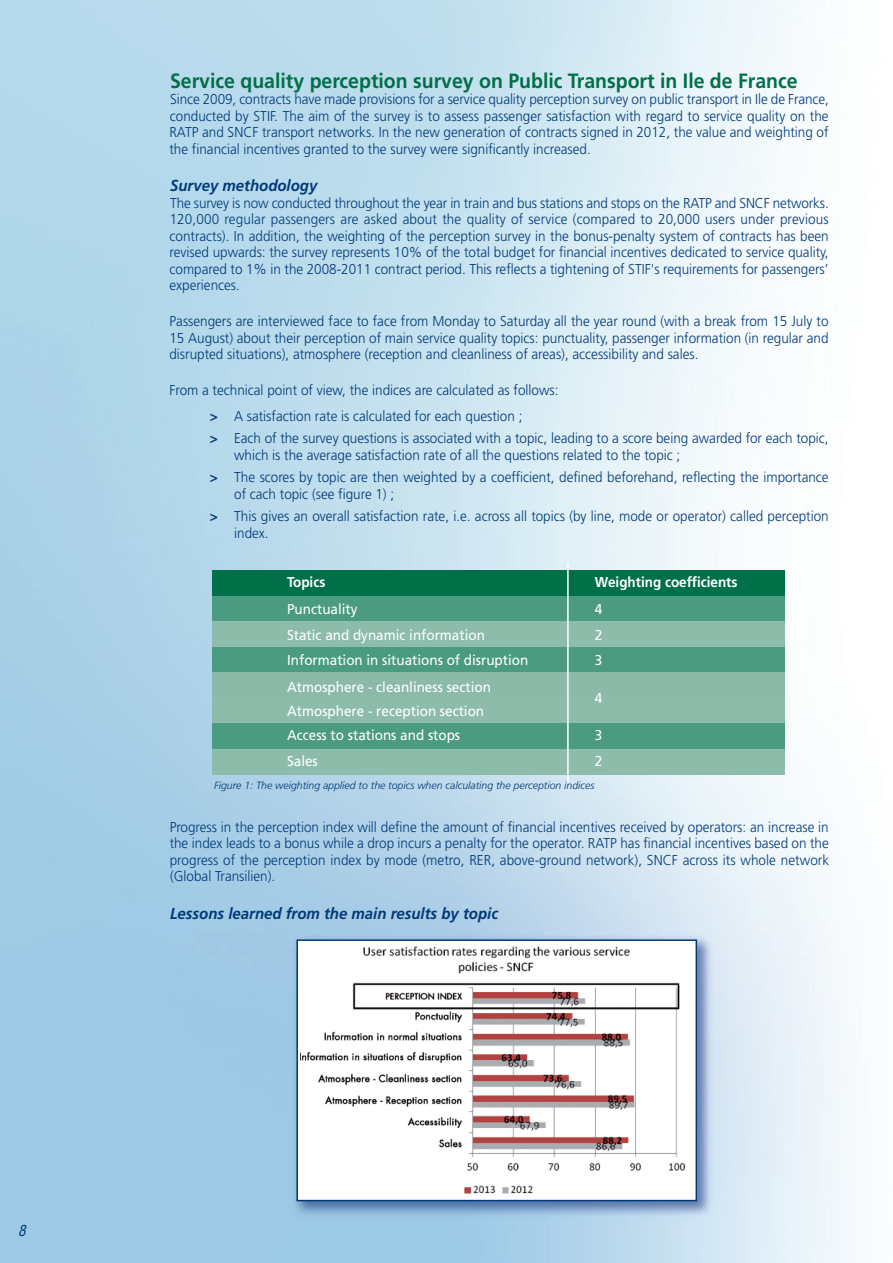
<style>
.page{position:relative;width:893px;height:1263px;background:#fff}
.page>*{position:absolute;margin:0;border:0;box-sizing:border-box;transform-origin:0 0}
.t1{font:700 20.7px "Frutiger";color:#007049;scale:.94 1}
.t2{font:italic 700 15.9px "Frutiger";color:#013978;scale:.94 1}
.t3{font:italic condensed 15px "Helvetica";color:#013978}
.t4{font:300 14.25px/16.5px "Frutiger";color:#013978;text-align:justify;scale:.94 1}
.t5{font:14.25px/24px "Frutiger";color:#fff;scale:.94 1}
.t6{font:700 14.25px "Frutiger";color:#fff;scale:.94 1}
.t7{font:italic 300 10.5px "Frutiger";color:#013978}
.s1{font-weight:700}
</style>
<div class="page">
<img style="left:0;top:0;width:855px;height:1263px">
<div style="left:213px;top:570px;width:572px;height:26px;background:#007049"></div>
<div style="left:213px;top:596px;width:572px;height:25px;background:#4b9b81"></div>
<div style="left:213px;top:621px;width:572px;height:26px;background:#8ebcab"></div>
<div style="left:213px;top:647px;width:572px;height:25px;background:#4b9b81"></div>
<div style="left:213px;top:672px;width:572px;height:26px;background:#8cbaa9"></div>
<div style="left:213px;top:697px;width:572px;height:26px;background:#8ebcab"></div>
<div style="left:213px;top:723px;width:572px;height:26px;background:#4b9b81"></div>
<div style="left:213px;top:749px;width:572px;height:25px;background:#8ebcab"></div>
<hr style="left:567px;top:562px;width:2px;height:220px;background:#fff">
<img style="left:289px;top:933px;width:428px;height:288px">
<img style="left:301px;top:942px;width:392px;height:256px">
<div style="left:296px;top:939px;width:401px;height:262px;border:2px solid #013978"></div>
<p class="t3" style="left:18px;top:1222px;width:9px">8</p>
<h1 class="t1" style="left:170px;top:72px;width:669px">Service quality perception survey on Public Transport in Ile de France</h1>
<p class="t4" style="left:169px;top:92px;width:703px">Since 2009, contracts have made provisions for a service quality perception survey on public transport in Ile de France, conducted by STIF. The aim of the survey is to assess passenger satisfaction with regard to service quality on the RATP and SNCF transport networks. In the new generation of contracts signed in 2012, the value and weighting of the financial incentives granted to the survey were significantly increased.</p>
<p class="t2" style="left:170px;top:179px;width:158px">Survey methodology</p>
<p class="t4" style="left:169px;top:196px;width:703px">The survey is now conducted throughout the year in train and bus stations and stops on the RATP and SNCF networks.<br>120,000 regular passengers are asked about the quality of service (compared to 20,000 users under previous contracts). In addition, the weighting of the perception survey in the bonus-penalty system of contracts has been revised upwards: the survey represents 10% of the total budget for financial incentives dedicated to service quality, compared to 1% in the 2008-2011 contract period. This reflects a tightening of STIF's requirements for passengers’ experiences.</p>
<p class="t4" style="left:169px;top:314px;width:703px">Passengers are interviewed face to face from Monday to Saturday all the year round (with a break from 15 July to 15 August) about their perception of main service quality topics: punctuality, passenger information (in regular and disrupted situations), atmosphere (reception and cleanliness of areas), accessibility and sales.</p>
<p class="t4" style="left:169px;top:379px;width:415px;line-height:25.5px;text-align:center">From a technical point of view, the indices are calculated as follows: <span class="s1">&gt;</span> A satisfaction rate is calculated for each question ;</p>
<p class="t4" style="left:234px;top:431px;width:634px;text-indent:-24px"><span class="s1">&gt;</span> Each of the survey questions is associated with a topic, leading to a score being awarded for each topic, which is the average satisfaction rate of all the questions related to the topic ;</p>
<p class="t4" style="left:234px;top:470px;width:634px;text-indent:-24px"><span class="s1">&gt;</span> The scores by topic are then weighted by a coefficient, defined beforehand, reflecting the importance of cach topic (see figure 1) ;</p>
<p class="t4" style="left:234px;top:509px;width:634px;text-indent:-24px"><span class="s1">&gt;</span> This gives an overall satisfaction rate, i.e. across all topics (by line, mode or operator) called perception index.</p>
<p class="t6" style="left:287px;top:577px;width:42px">Topics</p>
<p class="t6" style="left:595px;top:577px;width:153px">Weighting coefficients</p>
<p class="t5" style="left:287px;top:598px;width:76px">Punctuality</p>
<p class="t5" style="left:595px;top:598px;width:9px">4</p>
<p class="t5" style="left:287px;top:624px;width:212px">Static and dynamic information</p>
<p class="t5" style="left:595px;top:624px;width:9px">2</p>
<p class="t5" style="left:287px;top:649px;width:258px">Information in situations of disruption</p>
<p class="t5" style="left:595px;top:649px;width:9px">3</p>
<p class="t5" style="left:287px;top:676px;width:218px">Atmosphere - cleanliness section</p>
<p class="t5" style="left:595px;top:687px;width:9px">4</p>
<p class="t5" style="left:287px;top:700px;width:211px">Atmosphere - reception section<br>Access to stations and stops</p>
<p class="t5" style="left:595px;top:724px;width:9px">3</p>
<p class="t5" style="left:287px;top:750px;width:34px">Sales</p>
<p class="t5" style="left:595px;top:750px;width:9px">2</p>
<p class="t7" style="left:214px;top:781px;width:382px">Figure 1: The weighting applied to the topics when calculating the perception indices</p>
<p class="t4" style="left:170px;top:820px;width:703px">Progress in the perception index will define the amount of financial incentives received by operators: an increase in the index leads to a bonus while a drop incurs a penalty for the operator. RATP has financial incentives based on the progress of the perception index by mode (metro, RER, above-ground network), SNCF across its whole network (Global Transilien).</p>
<p class="t2" style="left:170px;top:907px;width:350px">Lessons learned from the main results by topic</p>
</div>
